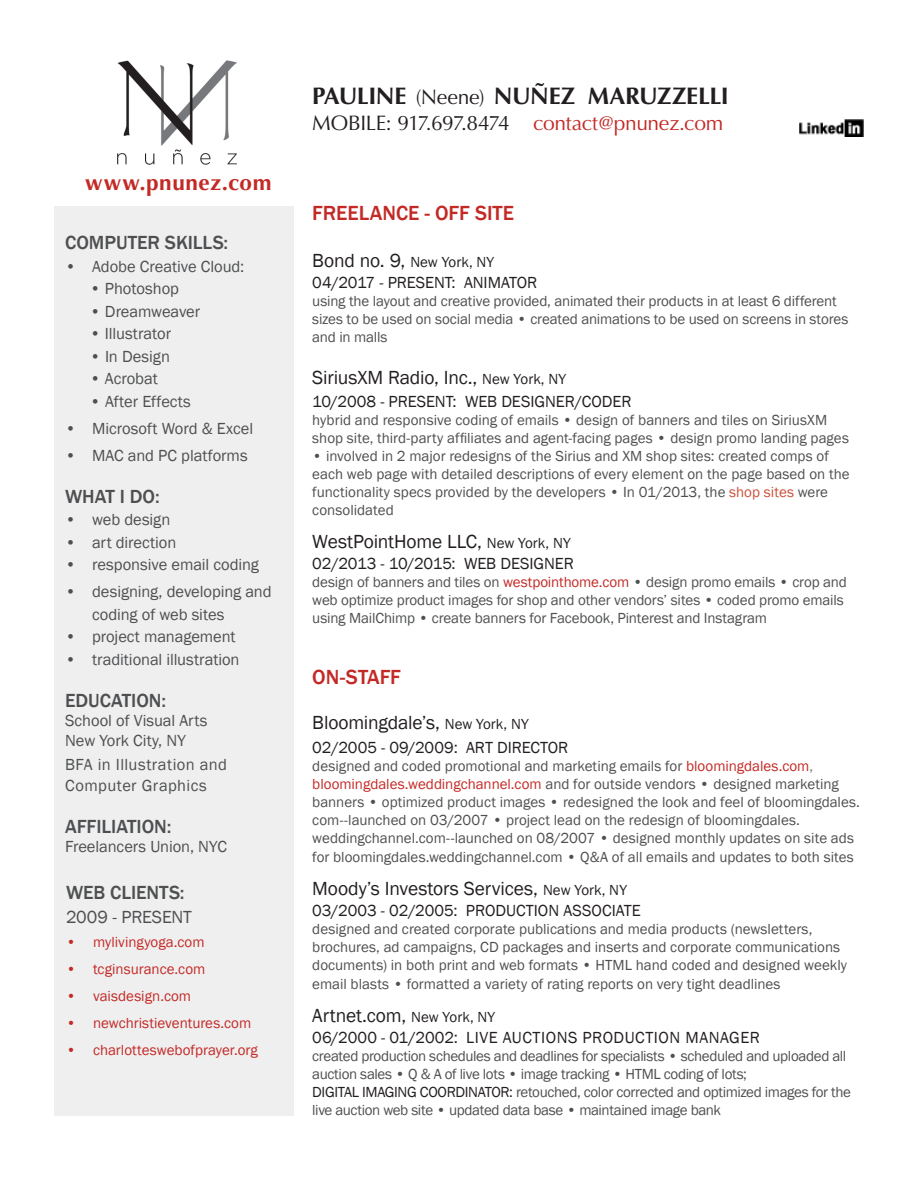
<style>
.page{position:relative;width:918px;height:1188px;background:#fff}
.page>*{position:absolute;margin:0;border:0;box-sizing:border-box;transform-origin:0 0}
.t1{font:700 24px "Optima";letter-spacing:-.02em;color:#231f20}
.t2{font:700 22.5px "Optima";letter-spacing:.025em;color:#c32925}
.t3{font:21px "Optima";letter-spacing:-.03em;color:#231f20}
.t4{font:500 21px "Franklin Gothic";color:#c32925}
.t5{font:19.5px "Franklin Gothic";letter-spacing:-.01em;color:#231f20}
.t6{font:500 19.5px "Franklin Gothic";letter-spacing:-.005em;color:#4e4f50}
.t7{font:18px "Franklin Gothic";letter-spacing:-.01em;color:#4e4f50}
.t8{font:16.5px/22.5px "Franklin Gothic";letter-spacing:-.005em;color:#4e4f50}
.t9{font:16.5px "Franklin Gothic";color:#231f20}
.t10{font:16.5px "Franklin Gothic";letter-spacing:.03em;color:#231f20}
.t11{font:16.5px "Franklin Gothic";letter-spacing:.025em;color:#4e4f50}
.t12{font:15px/18px "Franklin Gothic";color:#4e4f50}
.t13{font:15px/18px "Franklin Gothic";letter-spacing:-.025em;color:#4e4f50}
.t14{font:15px "Franklin Gothic";color:#c32925}
.t15{font:15px "Franklin Gothic";color:#231f20}
.s1{font-weight:400;font-size:21px}
.s2{color:#c32925}
.s3{font-size:19.5px}
.s4{font-size:15px}
.s5{color:#cb5039}
.s6{color:#78797c}
.s7{color:#231f20}
</style>
<div class="page">
<div style="left:54px;top:206px;width:239px;height:910px;background:#efeff0"></div>
<img style="left:117px;top:60px;width:120px;height:105px">
<img style="left:800px;top:119px;width:64px;height:17px">
<p class="t2" style="left:85px;top:169px;width:188px">www.pnunez.com</p>
<p class="t6" style="left:65px;top:230px;width:165px">COMPUTER SKILLS:</p>
<p class="t8" style="left:65px;top:255px;width:181px">• Adobe Creative Cloud:</p>
<p class="t8" style="left:90px;top:278px;width:91px">• Photoshop</p>
<p class="t8" style="left:90px;top:300px;width:112px">• Dreamweaver</p>
<p class="t8" style="left:90px;top:323px;width:83px">• Illustrator</p>
<p class="t8" style="left:90px;top:345px;width:82px">• In Design</p>
<p class="t8" style="left:90px;top:368px;width:70px">• Acrobat</p>
<p class="t8" style="left:90px;top:390px;width:103px">• After Effects</p>
<p class="t8" style="left:65px;top:417px;width:190px">• Microsoft Word &amp; Excel</p>
<p class="t8" style="left:65px;top:444px;width:184px">• MAC and PC platforms</p>
<p class="t6" style="left:65px;top:484px;width:96px">WHAT I DO:</p>
<p class="t8" style="left:65px;top:509px;width:107px">• web design</p>
<p class="t8" style="left:65px;top:531px;width:113px">• art direction</p>
<p class="t8" style="left:65px;top:554px;width:195px">• responsive email coding</p>
<p class="t8" style="left:92px;top:581px;width:181px;text-indent:-27px">• designing, developing and coding of web sites</p>
<p class="t8" style="left:65px;top:626px;width:172px">• project management</p>
<p class="t8" style="left:65px;top:648px;width:176px">• traditional illustration</p>
<p class="t6" style="left:65px;top:688px;width:103px">EDUCATION:</p>
<p class="t8" style="left:65px;top:711px;width:144px;line-height:19.5px">School of Visual Arts<br>New York City, NY</p>
<p class="t11" style="left:65px;top:754px;width:164px">BFA in Illustration and</p>
<p class="t11" style="left:65px;top:775px;width:143px">Computer Graphics</p>
<p class="t6" style="left:65px;top:814px;width:108px">AFFILIATION:</p>
<p class="t8" style="left:65px;top:836px;width:163px">Freelancers Union, NYC</p>
<p class="t6" style="left:66px;top:881px;width:120px">WEB CLIENTS:</p>
<p class="t7" style="left:66px;top:906px;width:128px">2009 - PRESENT</p>
<p class="t14" style="left:66px;top:933px;width:140px">• mylivingyoga.com</p>
<p class="t14" style="left:66px;top:960px;width:141px">• tcginsurance.com</p>
<p class="t14" style="left:66px;top:987px;width:127px">• vaisdesign.com</p>
<p class="t14" style="left:66px;top:1014px;width:187px">• newchristieventures.com</p>
<p class="t14" style="left:66px;top:1041px;width:193px">• charlotteswebofprayer.org</p>
<p class="t1" style="left:312px;top:82px;width:418px">PAULINE <span class="s1">(Neene)</span> NUÑEZ MARUZZELLI</p>
<p class="t3" style="left:312px;top:110px;width:412px">MOBILE: 917.697.8474 <span class="s2">contact@pnunez.com</span></p>
<p class="t4" style="left:312px;top:200px;width:203px">FREELANCE - OFF SITE</p>
<p class="t15" style="left:312px;top:253px;width:183px"><span class="s3">Bond no. 9,</span> New York, NY</p>
<p class="t9" style="left:312px;top:272px;width:226px">04/2017 - PRESENT: ANIMATOR</p>
<p class="t12" style="left:312px;top:292px;width:538px">using the layout and creative provided, animated their products in at least 6 different sizes to be used on social media • created animations to be used on screens in stores and in malls</p>
<p class="t5" style="left:312px;top:366px;width:255px">SiriusXM Radio, Inc., <span class="s4">New York, NY</span></p>
<p class="t9" style="left:312px;top:391px;width:321px">10/2008 - PRESENT: WEB DESIGNER/CODER</p>
<p class="t12" style="left:312px;top:411px;width:538px">hybrid and responsive coding of emails • design of banners and tiles on SiriusXM shop site, third-party affiliates and agent-facing pages • design promo landing pages</p>
<p class="t12" style="left:312px;top:447px;width:539px">• involved in 2 major redesigns of the Sirius and XM shop sites: created comps of each web page with detailed descriptions of every element on the page based on the functionality specs provided by the developers • In 01/2013, the <span class="s5">shop sites</span> were consolidated</p>
<p class="t5" style="left:312px;top:529px;width:260px">WestPointHome LLC, <span class="s4">New York, NY</span></p>
<p class="t9" style="left:312px;top:553px;width:263px">02/2013 - 10/2015: WEB DESIGNER</p>
<p class="t12" style="left:312px;top:573px;width:536px">design of banners and tiles on <span class="s2">westpointhome.com</span> • design promo emails • crop and web optimize product images for shop and other vendors’ sites • coded promo emails using MailChimp • create banners for Facebook, Pinterest and Instagram</p>
<p class="t4" style="left:312px;top:664px;width:90px">ON-STAFF</p>
<p class="t5" style="left:312px;top:710px;width:218px">Bloomingdale’s, <span class="s4">New York, NY</span></p>
<p class="t9" style="left:312px;top:737px;width:258px">02/2005 - 09/2009: ART DIRECTOR</p>
<p class="t12" style="left:312px;top:757px;width:549px">designed and coded promotional and marketing emails for <span class="s2">bloomingdales.com</span><span class="s6">, </span><span class="s2">bloomingdales.weddingchannel.com</span> and for outside vendors • designed marketing banners • optimized product images • redesigned the look and feel of bloomingdales. com--launched on 03/2007 • project lead on the redesign of bloomingdales. weddingchannel.com--launched on 08/2007 • designed monthly updates on site ads for bloomingdales.weddingchannel.com • Q&amp;A of all emails and updates to both sites</p>
<p class="t5" style="left:312px;top:876px;width:316px">Moody’s Investors Services, <span class="s4">New York, NY</span></p>
<p class="t9" style="left:312px;top:900px;width:330px">03/2003 - 02/2005: PRODUCTION ASSOCIATE</p>
<p class="t12" style="left:312px;top:920px;width:536px">designed and created corporate publications and media products (newsletters, brochures, ad campaigns, CD packages and inserts and corporate communications documents) in both print and web formats • HTML hand coded and designed weekly email blasts • formatted a variety of rating reports on very tight deadlines</p>
<p class="t5" style="left:312px;top:1003px;width:184px">Artnet.com, <span class="s4">New York, NY</span></p>
<p class="t10" style="left:312px;top:1027px;width:449px">06/2000 - 01/2002: LIVE AUCTIONS PRODUCTION MANAGER</p>
<p class="t13" style="left:312px;top:1047px;width:540px">created production schedules and deadlines for specialists • scheduled and uploaded all auction sales • Q &amp; A of live lots • image tracking • HTML coding of lots;<br><span class="s7">DIGITAL IMAGING COORDINATOR:</span> retouched, color corrected and optimized images for the live auction web site • updated data base • maintained image bank</p>
</div>
